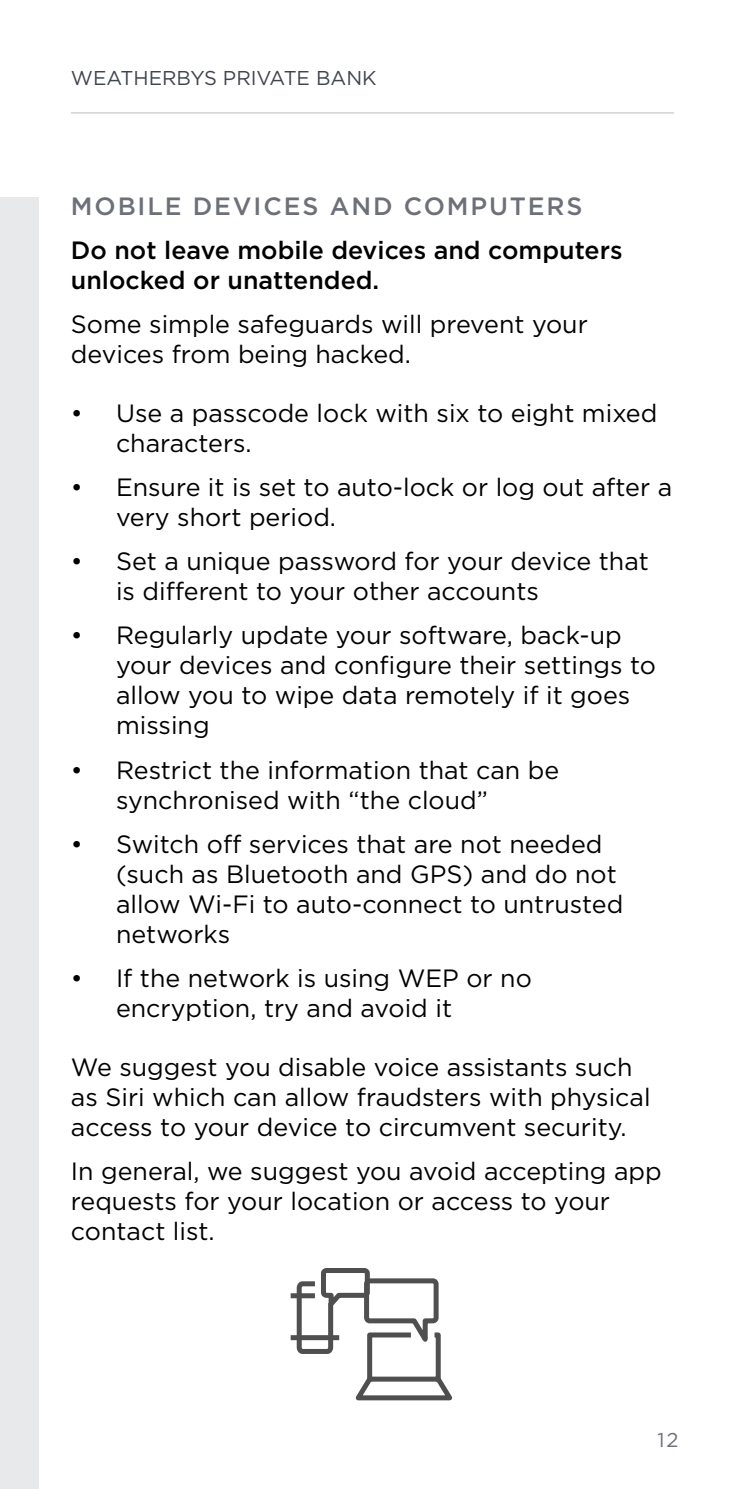
<style>
.page{position:relative;width:745px;height:1489px;background:#fff}
.page>*{position:absolute;margin:0;border:0;box-sizing:border-box;transform-origin:0 0}
.Body_Copy{font:25px/30px "Gotham";color:#000}
.Body_Copy-2{font:500 25px/30px "Gotham";color:#000}
.CORRECT_SUBHEADER{font:500 25px "Gotham";letter-spacing:.075em;color:#6d7079}
.t1{font:20px "Gotham";color:#40444e}
.CORRECT_SUBHEADER-2{font:20px "Gotham";color:#6d7079}
</style>
<div class="page">
<hr style="left:71px;top:112px;width:602px;height:1px;background:#c7caca">
<div style="left:0;top:198px;width:39px;height:1290px;background:#e8e9eb"></div>
<div style="left:290px;top:1293px;width:25px;height:5px;background:#4f4f4f"></div>
<svg style="left:290px;top:1335px;width:4px;height:4px"></svg>
<svg style="left:294px;top:1268px;width:158px;height:133px"></svg>
<p class="t1" style="left:71px;top:65px;width:307px">WEATHERBYS PRIVATE BANK</p>
<p class="CORRECT_SUBHEADER" style="left:71px;top:190px;width:513px">MOBILE DEVICES AND COMPUTERS</p>
<p class="Body_Copy-2" style="left:71px;top:235px;width:552px">Do not leave mobile devices and computers unlocked or unattended.</p>
<p class="Body_Copy" style="left:71px;top:309px;width:518px">Some simple safeguards will prevent your devices from being hacked.</p>
<p class="Body_Copy" style="left:116px;top:397px;width:542px;text-indent:-45px">• Use a passcode lock with six to eight mixed characters.</p>
<p class="Body_Copy" style="left:116px;top:471px;width:557px;text-indent:-45px">• Ensure it is set to auto-lock or log out after a very short period.</p>
<p class="Body_Copy" style="left:116px;top:546px;width:534px;text-indent:-45px">• Set a unique password for your device that is different to your other accounts</p>
<p class="Body_Copy" style="left:116px;top:620px;width:541px;text-indent:-45px">• Regularly update your software, back-up your devices and configure their settings to allow you to wipe data remotely if it goes missing</p>
<p class="Body_Copy" style="left:116px;top:754px;width:444px;text-indent:-45px">• Restrict the information that can be synchronised with “the cloud”</p>
<p class="Body_Copy" style="left:116px;top:828px;width:508px;text-indent:-45px">• Switch off services that are not needed (such as Bluetooth and GPS) and do not allow Wi-Fi to auto-connect to untrusted networks</p>
<p class="Body_Copy" style="left:116px;top:962px;width:417px;text-indent:-45px">• If the network is using WEP or no encryption, try and avoid it</p>
<p class="Body_Copy" style="left:71px;top:1051px;width:580px">We suggest you disable voice assistants such as Siri which can allow fraudsters with physical access to your device to circumvent security.</p>
<p class="Body_Copy" style="left:71px;top:1155px;width:592px">In general, we suggest you avoid accepting app requests for your location or access to your contact list.</p>
<p class="CORRECT_SUBHEADER-2" style="left:657px;top:1426px;width:22px">12</p>
</div>
